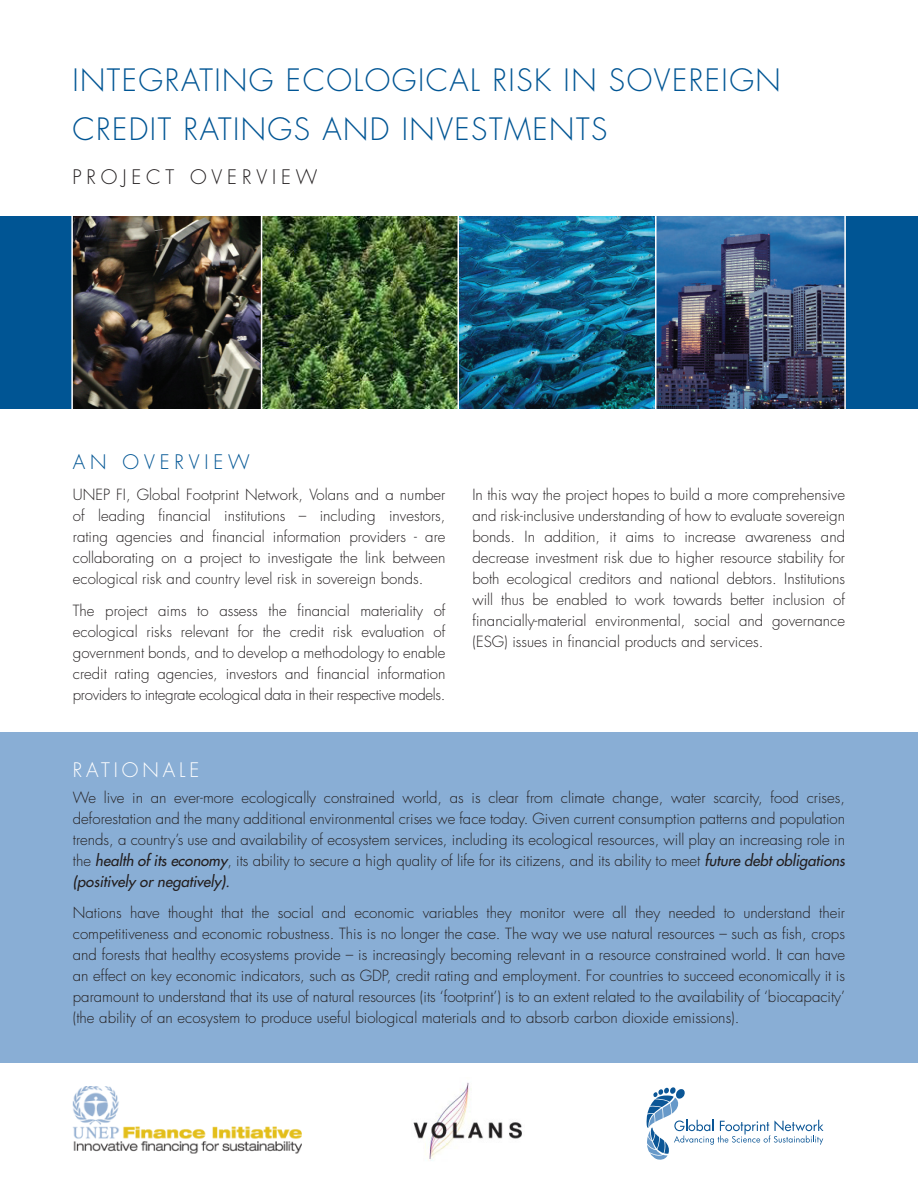
<style>
.page{position:relative;width:918px;height:1188px;background:#fff}
.page>*{position:absolute;margin:0;border:0;box-sizing:border-box;transform-origin:0 0}
.t1{font:300 30px "Futura";letter-spacing:.05em;color:#005594}
.t2{font:300 19.5px "Futura";letter-spacing:.25em;color:#231f20}
.t3{font:300 19.5px "Futura";letter-spacing:.25em;color:#005594}
.subhead2{font:300 19.5px "Futura";letter-spacing:.2em;color:#fff}
.t4{font:300 15px/21px "Futura";color:#231f20;text-align:justify}
.s1{font-weight:400;font-style:italic}
</style>
<div class="page">
<div style="left:0;top:217px;width:918px;height:192px;background:#005594"></div>
<img style="left:73px;top:217px;width:771px;height:192px">
<hr style="left:458px;top:209px;width:1px;height:212px;background:#fff">
<hr style="left:261px;top:211px;width:1px;height:210px;background:#fff">
<hr style="left:71px;top:210px;width:2px;height:203px;background:#fff">
<hr style="left:844px;top:212px;width:2px;height:203px;background:#fff">
<div style="left:0;top:732px;width:918px;height:331px;background:#89aed5"></div>
<hr style="left:655px;top:205px;width:2px;height:212px;background:#fff">
<svg style="left:646px;top:1087px;width:178px;height:73px"></svg>
<img style="left:73px;top:1086px;width:229px;height:68px">
<img style="left:413px;top:1082px;width:109px;height:78px">
<p class="t1" style="left:72px;top:60px;width:710px">INTEGRATING ECOLOGICAL RISK IN SOVEREIGN</p>
<p class="t1" style="left:72px;top:110px;width:536px">CREDIT RATINGS AND INVESTMENTS</p>
<p class="t2" style="left:72px;top:164px;width:247px">PROJECT OVERVIEW</p>
<p class="t3" style="left:73px;top:449px;width:178px">AN OVERVIEW</p>
<p class="t4" style="left:73px;top:484px;width:374px">UNEP FI, Global Footprint Network, Volans and a number of leading financial institutions – including investors, rating agencies and financial information providers - are collaborating on a project to investigate the link between ecological risk and country level risk in sovereign bonds.</p>
<p class="t4" style="left:73px;top:600px;width:374px">The project aims to assess the financial materiality of ecological risks relevant for the credit risk evaluation of government bonds, and to develop a methodology to enable credit rating agencies, investors and financial information providers to integrate ecological data in their respective models.</p>
<p class="t4" style="left:472px;top:484px;width:374px">In this way the project hopes to build a more comprehensive and risk-inclusive understanding of how to evaluate sovereign bonds. In addition, it aims to increase awareness and decrease investment risk due to higher resource stability for both ecological creditors and national debtors. Institutions will thus be enabled to work towards better inclusion of financially-material environmental, social and governance (ESG) issues in financial products and services.</p>
<p class="subhead2" style="left:73px;top:758px;width:128px">RATIONALE</p>
<p class="t4" style="left:73px;top:787px;width:774px">We live in an ever-more ecologically constrained world, as is clear from climate change, water scarcity, food crises, deforestation and the many additional environmental crises we face today. Given current consumption patterns and population trends, a country’s use and availability of ecosystem services, including its ecological resources, will play an increasing role in the <span class="s1">health of its economy</span>, its ability to secure a high quality of life for its citizens, and its ability to meet <span class="s1">future debt obligations (positively or negatively).</span></p>
<p class="t4" style="left:73px;top:903px;width:774px">Nations have thought that the social and economic variables they monitor were all they needed to understand their competitiveness and economic robustness. This is no longer the case. The way we use natural resources – such as fish, crops and forests that healthy ecosystems provide – is increasingly becoming relevant in a resource constrained world. It can have an effect on key economic indicators, such as GDP, credit rating and employment. For countries to succeed economically it is paramount to understand that its use of natural resources (its ‘footprint’) is to an extent related to the availability of ‘biocapacity’ (the ability of an ecosystem to produce useful biological materials and to absorb carbon dioxide emissions).</p>
</div>
